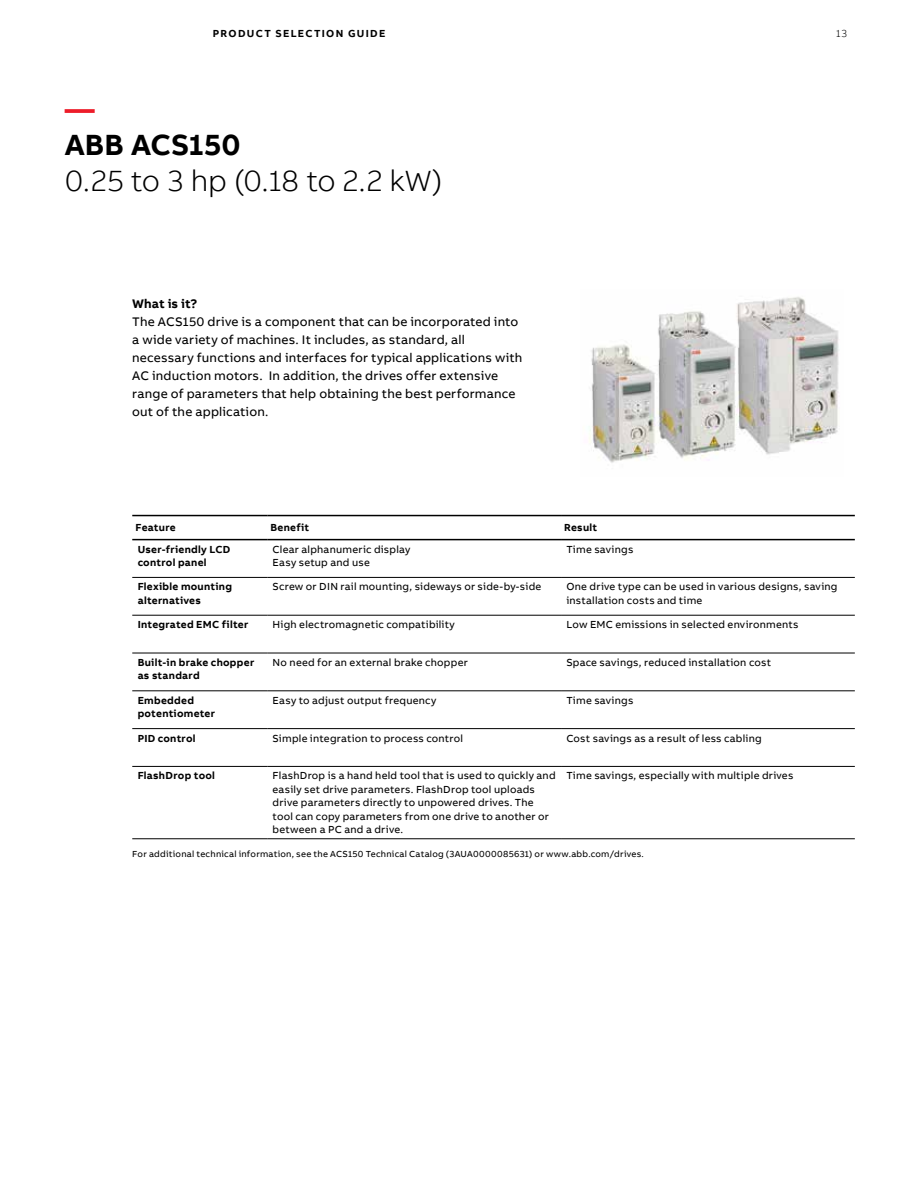
<style>
.page{position:relative;width:918px;height:1188px;background:#fff}
.page>*{position:absolute;margin:0;border:0;box-sizing:border-box;transform-origin:0 0}
.t1{font:300 30px "AB Bvoice";letter-spacing:-.005em;color:#000}
.t2{font:700 30px "AB Bvoice";letter-spacing:.005em;color:#000}
.t3{font:700 30px "AB Bvoice";color:#ed1c29}
.t4{font:12.75px/18px "AB Bvoice";letter-spacing:.015em;color:#000}
.t5{font:700 12.75px "AB Bvoice";letter-spacing:.01em;color:#000}
.t6{font:10.5px/13.5px "AB Bvoice";letter-spacing:.02em;color:#000}
.t7{font:700 10.5px/13.5px "AB Bvoice";letter-spacing:.025em;color:#000}
.t8{font:700 10.5px "AB Bvoice";letter-spacing:.125em;color:#000}
.t9{font:300 10.5px "AB Bvoice";color:#000}
.t10{font:9px "AB Bvoice";letter-spacing:.025em;color:#000}
</style>
<div class="page">
<svg style="left:132px;top:516px;width:723px;height:250px"></svg>
<hr style="left:132px;top:577px;width:135px;height:1px;background:#000">
<hr style="left:267px;top:577px;width:294px;height:1px;background:#000">
<hr style="left:561px;top:577px;width:294px;height:1px;background:#000">
<hr style="left:132px;top:615px;width:135px;height:1px;background:#000">
<hr style="left:267px;top:615px;width:294px;height:1px;background:#000">
<hr style="left:561px;top:615px;width:294px;height:1px;background:#000">
<hr style="left:132px;top:653px;width:135px;height:1px;background:#000">
<hr style="left:267px;top:653px;width:294px;height:1px;background:#000">
<hr style="left:561px;top:653px;width:294px;height:1px;background:#000">
<hr style="left:132px;top:690px;width:135px;height:1px;background:#000">
<hr style="left:267px;top:690px;width:294px;height:1px;background:#000">
<hr style="left:561px;top:690px;width:294px;height:1px;background:#000">
<hr style="left:132px;top:728px;width:135px;height:1px;background:#000">
<hr style="left:267px;top:728px;width:294px;height:1px;background:#000">
<hr style="left:561px;top:728px;width:294px;height:1px;background:#000">
<hr style="left:132px;top:766px;width:135px;height:1px;background:#000">
<hr style="left:267px;top:766px;width:294px;height:1px;background:#000">
<hr style="left:561px;top:766px;width:294px;height:1px;background:#000">
<hr style="left:132px;top:838px;width:135px;height:1px;background:#000">
<hr style="left:267px;top:838px;width:294px;height:1px;background:#000">
<hr style="left:561px;top:838px;width:294px;height:1px;background:#000">
<hr style="left:132px;top:515px;width:135px;height:1px;background:#000">
<hr style="left:267px;top:515px;width:294px;height:1px;background:#000">
<hr style="left:561px;top:515px;width:294px;height:1px;background:#000">
<hr style="left:132px;top:539px;width:135px;height:1px;background:#000">
<hr style="left:267px;top:539px;width:294px;height:1px;background:#000">
<hr style="left:561px;top:539px;width:294px;height:1px;background:#000">
<img style="left:589px;top:297px;width:250px;height:166px">
<p class="t8" style="left:213px;top:26px;width:174px">PRODUCT SELECTION GUIDE</p>
<p class="t9" style="left:836px;top:27px;width:13px">13</p>
<h1 class="t3" style="left:65px;top:90px;width:31px">—</h1>
<h1 class="t2" style="left:65px;top:126px;width:177px">ABB ACS150</h1>
<h1 class="t1" style="left:65px;top:163px;width:379px">0.25 to 3 hp (0.18 to 2.2 kW)</h1>
<p class="t5" style="left:132px;top:295px;width:67px">What is it?</p>
<p class="t4" style="left:132px;top:313px;width:392px">The ACS150 drive is a component that can be incorporated into a wide variety of machines. It includes, as standard, all necessary functions and interfaces for typical applications with AC induction motors. In addition, the drives offer extensive range of parameters that help obtaining the best performance out of the application.</p>
<p class="t7" style="left:136px;top:521px;width:42px">Feature</p>
<p class="t7" style="left:270px;top:521px;width:40px">Benefit</p>
<p class="t7" style="left:564px;top:521px;width:34px">Result</p>
<p class="t7" style="left:138px;top:542px;width:94px">User-friendly LCD control panel</p>
<p class="t6" style="left:273px;top:542px;width:139px">Clear alphanumeric display<br>Easy setup and use</p>
<p class="t6" style="left:566px;top:542px;width:69px">Time savings</p>
<p class="t7" style="left:138px;top:580px;width:96px">Flexible mounting alternatives</p>
<p class="t6" style="left:273px;top:580px;width:270px">Screw or DIN rail mounting, sideways or side-by-side</p>
<p class="t6" style="left:566px;top:580px;width:273px">One drive type can be used in various designs, saving installation costs and time</p>
<p class="t7" style="left:138px;top:618px;width:112px">Integrated EMC filter</p>
<p class="t6" style="left:273px;top:618px;width:184px">High electromagnetic compatibility</p>
<p class="t6" style="left:566px;top:618px;width:234px">Low EMC emissions in selected environments</p>
<p class="t7" style="left:138px;top:656px;width:118px">Built-in brake chopper as standard</p>
<p class="t6" style="left:273px;top:656px;width:197px">No need for an external brake chopper</p>
<p class="t6" style="left:566px;top:656px;width:206px">Space savings, reduced installation cost</p>
<p class="t7" style="left:138px;top:693px;width:79px">Embedded potentiometer</p>
<p class="t6" style="left:273px;top:694px;width:165px">Easy to adjust output frequency</p>
<p class="t6" style="left:566px;top:694px;width:69px">Time savings</p>
<p class="t7" style="left:138px;top:731px;width:60px">PID control</p>
<p class="t6" style="left:273px;top:731px;width:192px">Simple integration to process control</p>
<p class="t6" style="left:566px;top:731px;width:197px">Cost savings as a result of less cabling</p>
<p class="t7" style="left:138px;top:769px;width:79px">FlashDrop tool</p>
<p class="t6" style="left:273px;top:769px;width:284px">FlashDrop is a hand held tool that is used to quickly and easily set drive parameters. FlashDrop tool uploads drive parameters directly to unpowered drives. The tool can copy parameters from one drive to another or between a PC and a drive.</p>
<p class="t6" style="left:566px;top:769px;width:228px">Time savings, especially with multiple drives</p>
<p class="t10" style="left:132px;top:848px;width:513px">For additional technical information, see the ACS150 Technical Catalog (3AUA0000085631) or www.abb.com/drives.</p>
</div>
